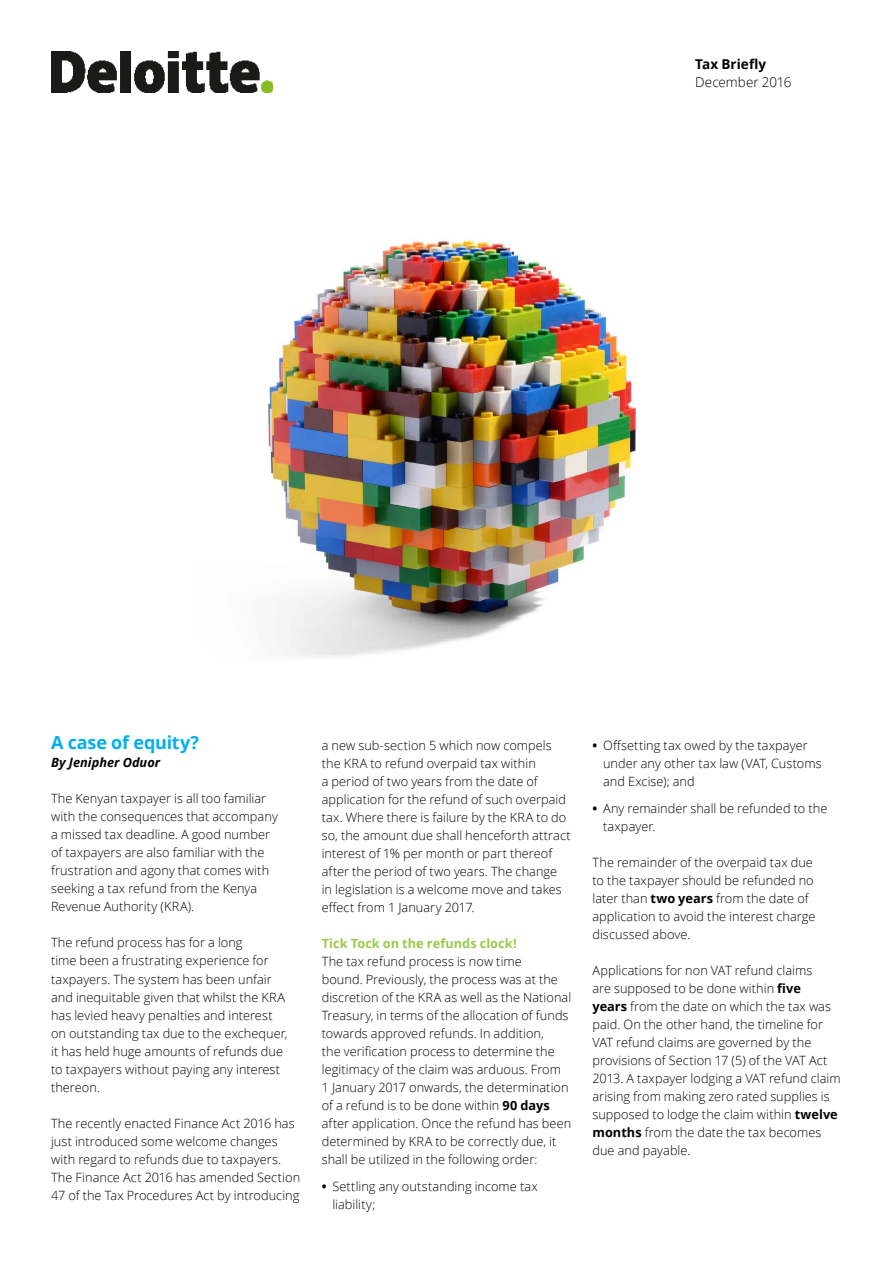
<style>
.page{position:relative;width:893px;height:1263px;background:#fff}
.page>*{position:absolute;margin:0;border:0;box-sizing:border-box;transform-origin:0 0}
.t1{font:700 18px "Open Sans";letter-spacing:-.01em;color:#00aeef}
.t2{font:300 13.5px "Open Sans";color:#000}
.t3{font:700 13.5px "Open Sans";color:#000}
.t4{font:300 12.75px/18px "Open Sans";letter-spacing:.005em;color:#000}
.t5{font:700 12.75px "Open Sans";letter-spacing:.005em;color:#99ca49}
.t6{font:italic 700 12.75px "Open Sans";color:#000}
.s1{font-weight:700}
</style>
<div class="page">
<img style="left:51px;top:51px;width:221px;height:41px">
<img style="left:267px;top:240px;width:369px;height:417px">
<p class="t3" style="left:695px;top:55px;width:72px">Tax Briefly</p>
<p class="t2" style="left:695px;top:73px;width:98px">December 2016</p>
<h1 class="t1" style="left:51px;top:730px;width:149px">A case of equity?</h1>
<p class="t6" style="left:51px;top:754px;width:111px">By Jenipher Oduor</p>
<p class="t4" style="left:51px;top:789px;width:228px">The Kenyan taxpayer is all too familiar with the consequences that accompany a missed tax deadline. A good number of taxpayers are also familiar with the frustration and agony that comes with seeking a tax refund from the Kenya Revenue Authority (KRA).</p>
<p class="t4" style="left:51px;top:933px;width:238px">The refund process has for a long<br>time been a frustrating experience for taxpayers. The system has been unfair and inequitable given that whilst the KRA has levied heavy penalties and interest on outstanding tax due to the exchequer, it has held huge amounts of refunds due to taxpayers without paying any interest thereon.</p>
<p class="t4" style="left:51px;top:1113px;width:251px">The recently enacted Finance Act 2016 has just introduced some welcome changes with regard to refunds due to taxpayers.<br>The Finance Act 2016 has amended Section 47 of the Tax Procedures Act by introducing</p>
<p class="t4" style="left:322px;top:735px;width:251px">a new sub-section 5 which now compels the KRA to refund overpaid tax within<br>a period of two years from the date of application for the refund of such overpaid tax. Where there is failure by the KRA to do so, the amount due shall henceforth attract interest of 1% per month or part thereof after the period of two years. The change<br>in legislation is a welcome move and takes effect from 1 January 2017.</p>
<p class="t5" style="left:322px;top:934px;width:196px">Tick Tock on the refunds clock!</p>
<p class="t4" style="left:322px;top:951px;width:251px">The tax refund process is now time<br>bound. Previously, the process was at the discretion of the KRA as well as the National Treasury, in terms of the allocation of funds towards approved refunds. In addition,<br>the verification process to determine the legitimacy of the claim was arduous. From 1 January 2017 onwards, the determination of a refund is to be done within <span class="s1">90 days </span>after application. Once the refund has been determined by KRA to be correctly due, it shall be utilized in the following order:</p>
<p class="t4" style="left:332px;top:1177px;width:207px;text-indent:-11px"><span class="s1">•</span> Settling any outstanding income tax liability;</p>
<p class="t4" style="left:603px;top:736px;width:220px;text-indent:-11px"><span class="s1">•</span> Offsetting tax owed by the taxpayer under any other tax law (VAT, Customs and Excise); and</p>
<p class="t4" style="left:603px;top:799px;width:226px;text-indent:-11px"><span class="s1">•</span> Any remainder shall be refunded to the taxpayer.</p>
<p class="t4" style="left:592px;top:853px;width:224px">The remainder of the overpaid tax due to the taxpayer should be refunded no later than <span class="s1">two years</span> from the date of application to avoid the interest charge discussed above.</p>
<p class="t4" style="left:592px;top:961px;width:250px">Applications for non VAT refund claims<br>are supposed to be done within <span class="s1">five<br>years</span> from the date on which the tax was paid. On the other hand, the timeline for VAT refund claims are governed by the provisions of Section 17 (5) of the VAT Act 2013. A taxpayer lodging a VAT refund claim arising from making zero rated supplies is supposed to lodge the claim within <span class="s1">twelve months</span> from the date the tax becomes due and payable.</p>
</div>
